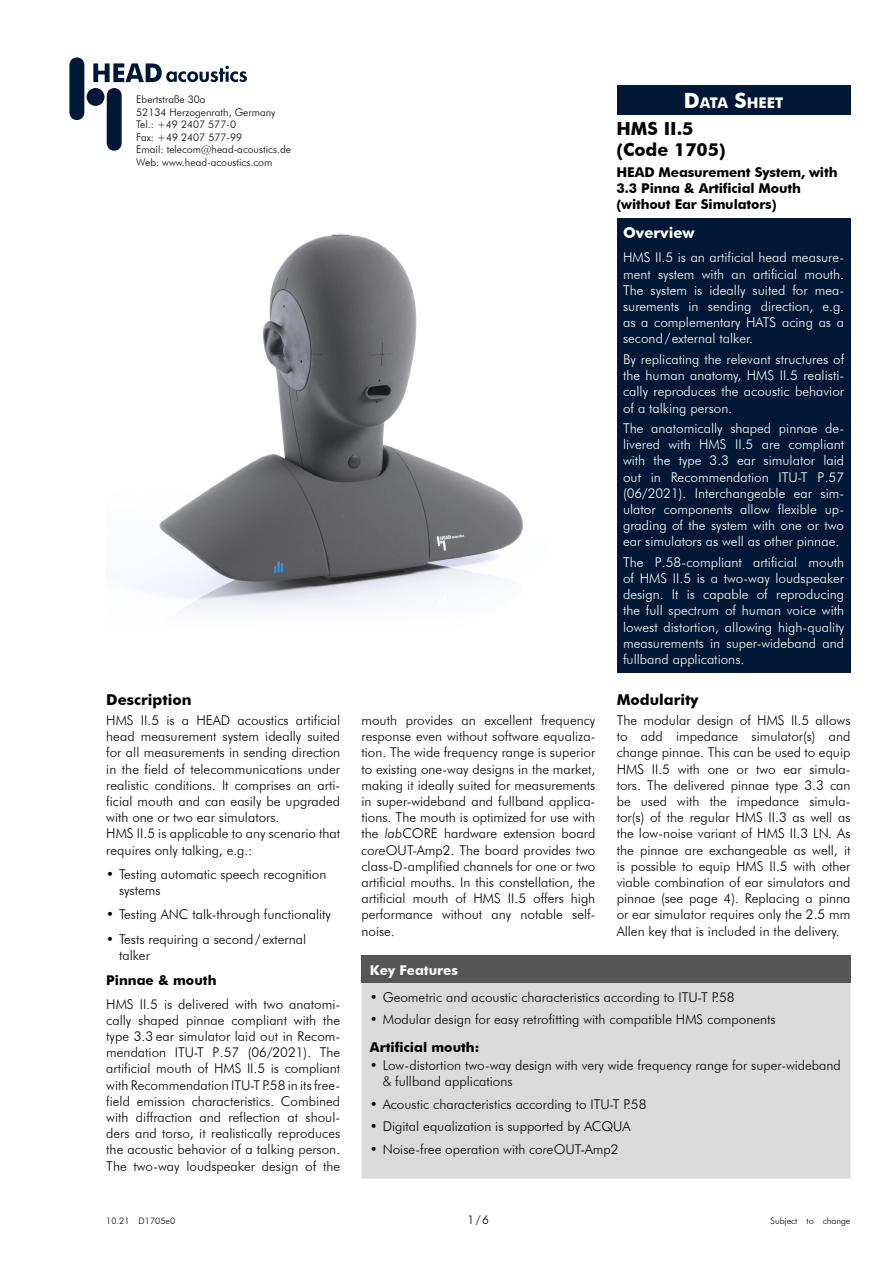
<style>
.page{position:relative;width:893px;height:1263px;background:#fff}
.page>*{position:absolute;margin:0;border:0;box-sizing:border-box;transform-origin:0 0}
.t1{font:700 18px/21.6px "Futura BT";color:#000}
.t2{font:700 15px "Futura BT";color:#000}
.t3{font:700 15px "Futura BT";color:#fff}
.t4{font:700 14.7px "Futura BT";color:#fff}
.t5{font:300 13.5px/16.2px "Futura BT";color:#000}
.t6{font:300 13.5px/16.2px "Futura BT";color:#fff;text-align:justify}
.t7{font:700 13.5px/16.2px "Futura BT";letter-spacing:-.01em;color:#000}
.t8{font:700 13.5px "Futura BT";color:#fff}
.t9{font:300 12px "Futura BT";color:#000}
.t10{font:300 10.5px/12.6px "Futura BT";color:#000}
.t11{font:300 9px "Futura BT";color:#000}
.s1{font-size:21px}
.s2{font-style:italic}
</style>
<div class="page">
<div style="left:616px;top:85px;width:234px;height:30px;background:#001836"></div>
<img style="left:151px;top:233px;width:372px;height:377px">
<svg style="left:69px;top:57px;width:15px;height:63px"></svg>
<div style="left:87px;top:88px;width:18px;height:18px;background:#001836;border-radius:50%"></div>
<svg style="left:93px;top:63px;width:154px;height:88px"></svg>
<div style="left:361px;top:956px;width:489px;height:27px;background:#565656"></div>
<div style="left:361px;top:983px;width:489px;height:196px;background:#dadada"></div>
<div style="left:617px;top:218px;width:233px;height:454px;background:#001836"></div>
<p class="t10" style="left:136px;top:93px;width:156px">Ebertstraße 30a<br>52134 Herzogenrath, Germany<br>Tel.: +49 2407 577-0<br>Fax: +49 2407 577-99<br>Email: telecom@head-acoustics.de<br>Web: www.head-acoustics.com</p>
<p class="t2" style="left:106px;top:690px;width:87px">Description</p>
<p class="t5" style="left:106px;top:712px;width:235px">HMS II.5 is a HEAD acoustics artificial head measurement system ideally suited for all measurements in sending direction in the field of telecommunications under realistic conditions. It comprises an arti&shy;ficial mouth and can easily be upgraded with one or two ear simulators.<br>HMS II.5 is applicable to any scenario that requires only talking, e.g.:</p>
<p class="t5" style="left:119px;top:866px;width:209px;text-indent:-13px">• Testing automatic speech recognition systems</p>
<p class="t5" style="left:106px;top:906px;width:226px">• Testing ANC talk-through functionality</p>
<p class="t5" style="left:119px;top:931px;width:189px;text-indent:-13px">• Tests requiring a second/ external talker</p>
<p class="t7" style="left:106px;top:972px;width:112px">Pinnae &amp; mouth</p>
<p class="t5" style="left:106px;top:995px;width:235px;text-align:justify">HMS II.5 is delivered with two anatomi&shy;cally shaped pinnae compliant with the type 3.3 ear simulator laid out in Recom&shy;mendation ITU-T P.57 (06/2021). The artificial mouth of HMS II.5 is compliant with Recommendation ITU-T P.58 in its free&shy;field emission characteristics. Combined with diffraction and reflection at shoul&shy;ders and torso, it realistically reproduces the acoustic behavior of a talking person.<br>The two-way loudspeaker design of the</p>
<p class="t4" style="left:684px;top:94px;width:101px"><span class="s1">D</span>ATA <span class="s1">S</span>HEET</p>
<h1 class="t1" style="left:616px;top:118px;width:111px">HMS II.5 (Code 1705)</h1>
<p class="t7" style="left:616px;top:164px;width:222px">HEAD Measurement System, with<br>3.3 Pinna &amp; Artificial Mouth (without Ear Simulators)</p>
<p class="t3" style="left:623px;top:223px;width:73px">Overview</p>
<p class="t6" style="left:623px;top:249px;width:223px">HMS II.5 is an artificial head measure&shy;ment system with an artificial mouth.<br>The system is ideally suited for mea&shy;surements in sending direction, e.g. as a complementary HATS acing as a second/ external talker.</p>
<p class="t6" style="left:623px;top:351px;width:223px">By replicating the relevant structures of the human anatomy, HMS II.5 realisti&shy;cally reproduces the acoustic behavior of a talking person.</p>
<p class="t6" style="left:623px;top:420px;width:223px">The anatomically shaped pinnae de&shy;livered with HMS II.5 are compliant with the type 3.3 ear simulator laid out in Recommendation ITU-T P.57 (06/2021). Interchangeable ear sim&shy;ulator components allow flexible up&shy;grading of the system with one or two ear simulators as well as other pinnae.</p>
<p class="t6" style="left:623px;top:554px;width:223px">The P.58-compliant artificial mouth of HMS II.5 is a two-way loudspeaker design. It is capable of reproducing the full spectrum of human voice with lowest distortion, allowing high-quality measurements in super-wideband and fullband applications.</p>
<p class="t2" style="left:617px;top:690px;width:83px">Modularity</p>
<p class="t5" style="left:617px;top:712px;width:235px;text-align:justify">The modular design of HMS II.5 allows to add impedance simulator(s) and change pinnae. This can be used to equip HMS II.5 with one or two ear simula&shy;tors. The delivered pinnae type 3.3 can be used with the impedance simula&shy;tor(s) of the regular HMS II.3 as well as the low-noise variant of HMS II.3 LN. As the pinnae are exchangeable as well, it is possible to equip HMS II.5 with other viable combination of ear simulators and pinnae (see page 4). Replacing a pinna or ear simulator requires only the 2.5 mm Allen key that is included in the delivery.</p>
<p class="t5" style="left:361px;top:712px;width:235px;text-align:justify">mouth provides an excellent frequency response even without software equaliza&shy;tion. The wide frequency range is superior to existing one-way designs in the market, making it ideally suited for measurements in super-wideband and fullband applica&shy;tions. The mouth is optimized for use with the <span class="s2">lab</span>CORE hardware extension board <span class="s2">core</span>OUT-Amp2. The board provides two class-D-amplified channels for one or two artificial mouths. In this constellation, the artificial mouth of HMS II.5 offers high performance without any notable self&shy;noise.</p>
<p class="t8" style="left:370px;top:961px;width:90px">Key Features</p>
<p class="t5" style="left:370px;top:989px;width:366px">• Geometric and acoustic characteristics according to ITU-T P.58</p>
<p class="t5" style="left:370px;top:1011px;width:407px">• Modular design for easy retrofitting with compatible HMS components</p>
<p class="t7" style="left:370px;top:1039px;width:111px">Artificial mouth:</p>
<p class="t5" style="left:383px;top:1057px;width:460px;text-indent:-13px">• Low-distortion two-way design with very wide frequency range for super-wideband &amp; fullband applications</p>
<p class="t5" style="left:370px;top:1096px;width:278px">• Acoustic characteristics according to ITU-T P.58</p>
<p class="t5" style="left:370px;top:1118px;width:262px">• Digital equalization is supported by ACQUA</p>
<p class="t5" style="left:370px;top:1141px;width:250px">• Noise-free operation with <span class="s2">core</span>OUT-Amp2</p>
<p class="t11" style="left:106px;top:1215px;width:71px">10.21 D1705e0</p>
<p class="t9" style="left:468px;top:1212px;width:23px">1/6</p>
<p class="t11" style="left:770px;top:1215px;width:81px">Subject to change</p>
</div>
